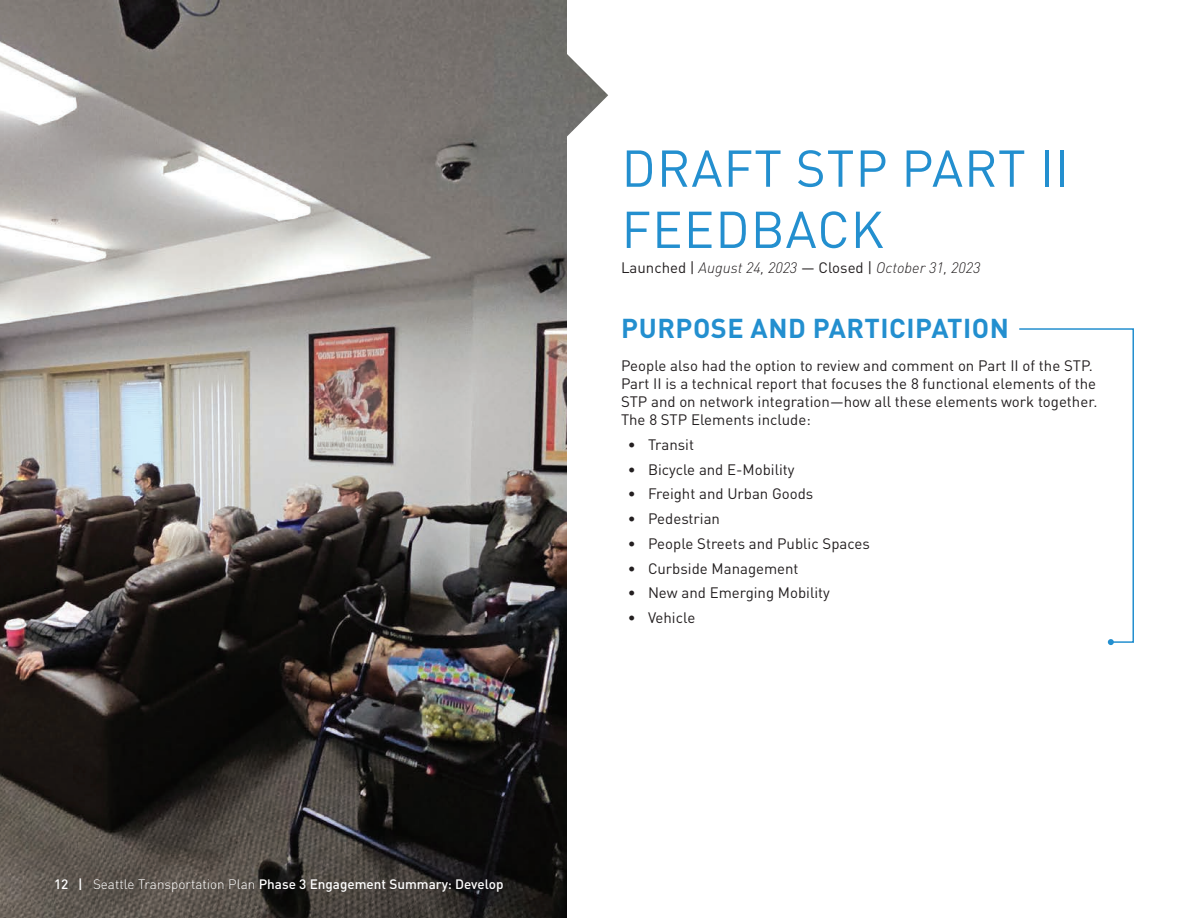
<style>
.page{position:relative;width:1188px;height:918px;background:#fff}
.page>*{position:absolute;margin:0;border:0;box-sizing:border-box;transform-origin:0 0}
.t1{font:51px/61.2px "DIN Pro";letter-spacing:.02em;color:#238fcf}
.t2{font:700 27px "DIN Pro";letter-spacing:.02em;color:#238fcf}
.t3{font:15px/18px "DIN Pro";color:#231f20}
.t4{font:italic 300 15px "DIN Pro";color:#231f20}
.t5{font:500 13.5px "DIN Pro";color:#fff}
.s1{font-weight:300}
.s2{font-weight:400;font-style:normal}
</style>
<div class="page">
<img style="left:0;top:0;width:608px;height:918px">
<svg style="left:1019px;top:328px;width:115px;height:317px"></svg>
<p class="t5" style="left:54px;top:873px;width:451px">12 | <span class="s1">Seattle Transportation Plan</span> Phase 3 Engagement Summary: Develop</p>
<h1 class="t1" style="left:622px;top:133px;width:449px">DRAFT STP PART II<br>FEEDBACK</h1>
<p class="t4" style="left:621px;top:256px;width:361px"><span class="s2">Launched |</span> August 24, 2023 <span class="s2">— Closed |</span> October 31, 2023</p>
<h2 class="t2" style="left:621px;top:306px;width:389px">PURPOSE AND PARTICIPATION</h2>
<p class="t3" style="left:621px;top:355px;width:478px">People also had the option to review and comment on Part II of the STP.<br>Part II is a technical report that focuses the 8 functional elements of the STP and on network integration—how all these elements work together.<br>The 8 STP Elements include:</p>
<p class="t3" style="left:628px;top:434px;width:68px">• Transit</p>
<p class="t3" style="left:628px;top:459px;width:168px">• Bicycle and E-Mobility</p>
<p class="t3" style="left:628px;top:483px;width:187px">• Freight and Urban Goods</p>
<p class="t3" style="left:628px;top:508px;width:94px">• Pedestrian</p>
<p class="t3" style="left:628px;top:533px;width:244px">• People Streets and Public Spaces</p>
<p class="t3" style="left:628px;top:558px;width:172px">• Curbside Management</p>
<p class="t3" style="left:628px;top:582px;width:204px">• New and Emerging Mobility</p>
<p class="t3" style="left:628px;top:607px;width:69px">• Vehicle</p>
</div>
